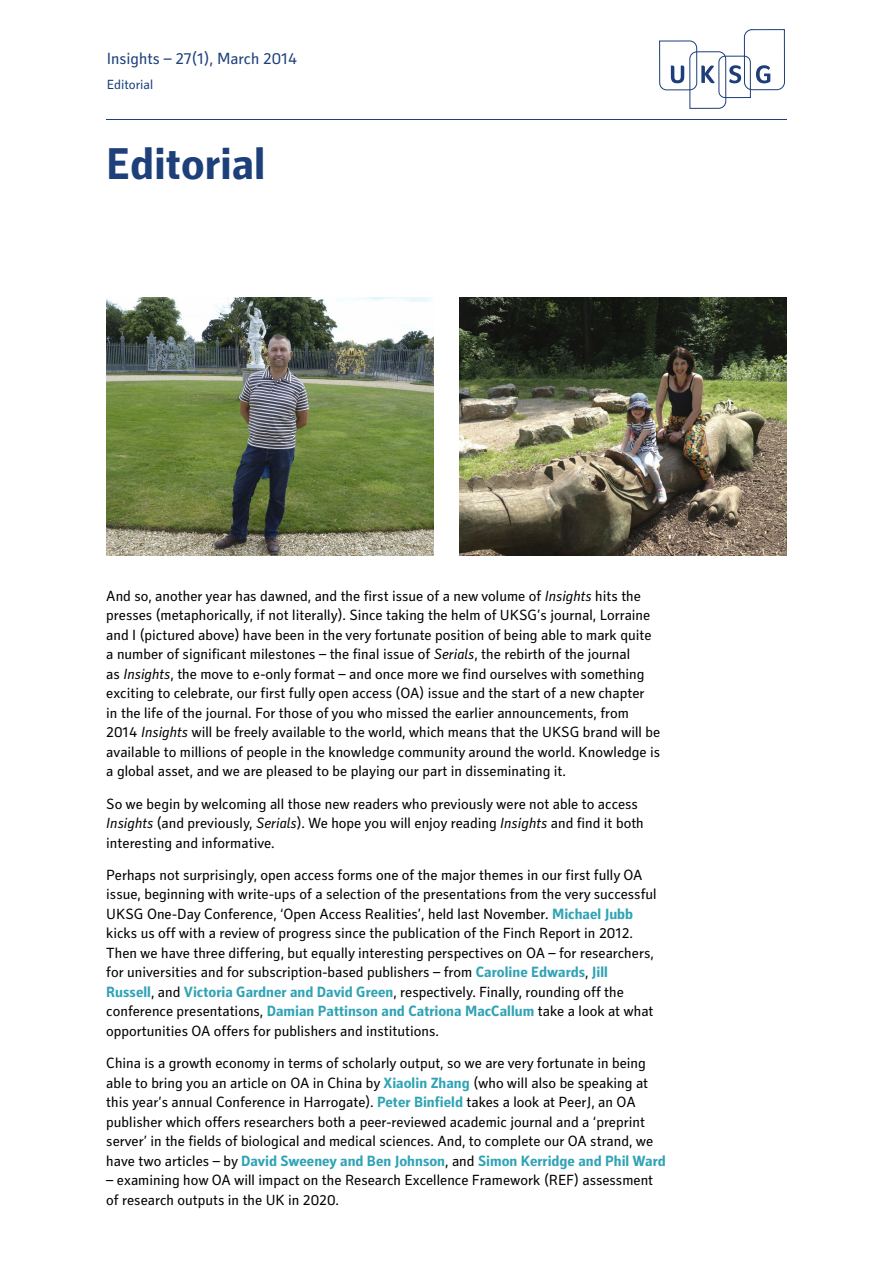
<style>
.page{position:relative;width:893px;height:1263px;background:#fff}
.page>*{position:absolute;margin:0;border:0;box-sizing:border-box;transform-origin:0 0}
.t1{font:700 45px "Secca Std";color:#1d3f7a}
.t2{font:16.5px "Secca Std";color:#1d3f7a}
.t3{font:15px/19.5px "Secca Std";color:#000}
.t4{font:13.5px "Secca Std";color:#1d3f7a}
.s1{font-style:italic}
.s2{font-weight:700;color:#2fa3b5}
</style>
<div class="page">
<hr style="left:106px;top:119px;width:681px;height:1px;background:#1d3f7a">
<svg style="left:659px;top:29px;width:126px;height:80px"></svg>
<img style="left:106px;top:298px;width:328px;height:258px">
<img style="left:459px;top:298px;width:328px;height:257px">
<p class="t2" style="left:107px;top:49px;width:192px">Insights – 27(1), March 2014</p>
<p class="t4" style="left:107px;top:77px;width:48px">Editorial</p>
<h1 class="t1" style="left:106px;top:139px;width:161px">Editorial</h1>
<p class="t3" style="left:106px;top:587px;width:555px">And so, another year has dawned, and the first issue of a new volume of <span class="s1">Insights</span> hits the presses (metaphorically, if not literally). Since taking the helm of UKSG’s journal, Lorraine and I (pictured above) have been in the very fortunate position of being able to mark quite a number of significant milestones – the final issue of <span class="s1">Serials</span>, the rebirth of the journal<br>as <span class="s1">Insights</span>, the move to e-only format – and once more we find ourselves with something exciting to celebrate, our first fully open access (OA) issue and the start of a new chapter<br>in the life of the journal. For those of you who missed the earlier announcements, from 2014 <span class="s1">Insights</span> will be freely available to the world, which means that the UKSG brand will be available to millions of people in the knowledge community around the world. Knowledge is a global asset, and we are pleased to be playing our part in disseminating it.</p>
<p class="t3" style="left:106px;top:794px;width:539px">So we begin by welcoming all those new readers who previously were not able to access<br><span class="s1">Insights</span> (and previously, <span class="s1">Serials</span>). We hope you will enjoy reading <span class="s1">Insights</span> and find it both interesting and informative.</p>
<p class="t3" style="left:106px;top:866px;width:552px">Perhaps not surprisingly, open access forms one of the major themes in our first fully OA issue, beginning with write-ups of a selection of the presentations from the very successful UKSG One-Day Conference, ‘Open Access Realities’, held last November. <span class="s2">Michael Jubb </span>kicks us off with a review of progress since the publication of the Finch Report in 2012.<br>Then we have three differing, but equally interesting perspectives on OA – for researchers, for universities and for subscription-based publishers – from <span class="s2">Caroline Edwards</span>, <span class="s2">Jill Russell</span>, and <span class="s2">Victoria Gardner and David Green</span>, respectively. Finally, rounding off the conference presentations, <span class="s2">Damian Pattinson and Catriona MacCallum</span> take a look at what opportunities OA offers for publishers and institutions.</p>
<p class="t3" style="left:106px;top:1054px;width:561px">China is a growth economy in terms of scholarly output, so we are very fortunate in being able to bring you an article on OA in China by <span class="s2">Xiaolin Zhang</span> (who will also be speaking at this year’s annual Conference in Harrogate). <span class="s2">Peter Binfield</span> takes a look at PeerJ, an OA publisher which offers researchers both a peer-reviewed academic journal and a ‘preprint server’ in the fields of biological and medical sciences. And, to complete our OA strand, we have two articles – by <span class="s2">David Sweeney and Ben Johnson</span>, and <span class="s2">Simon Kerridge and Phil Ward</span></p>
<p class="t3" style="left:106px;top:1171px;width:548px">– examining how OA will impact on the Research Excellence Framework (REF) assessment of research outputs in the UK in 2020.</p>
</div>
